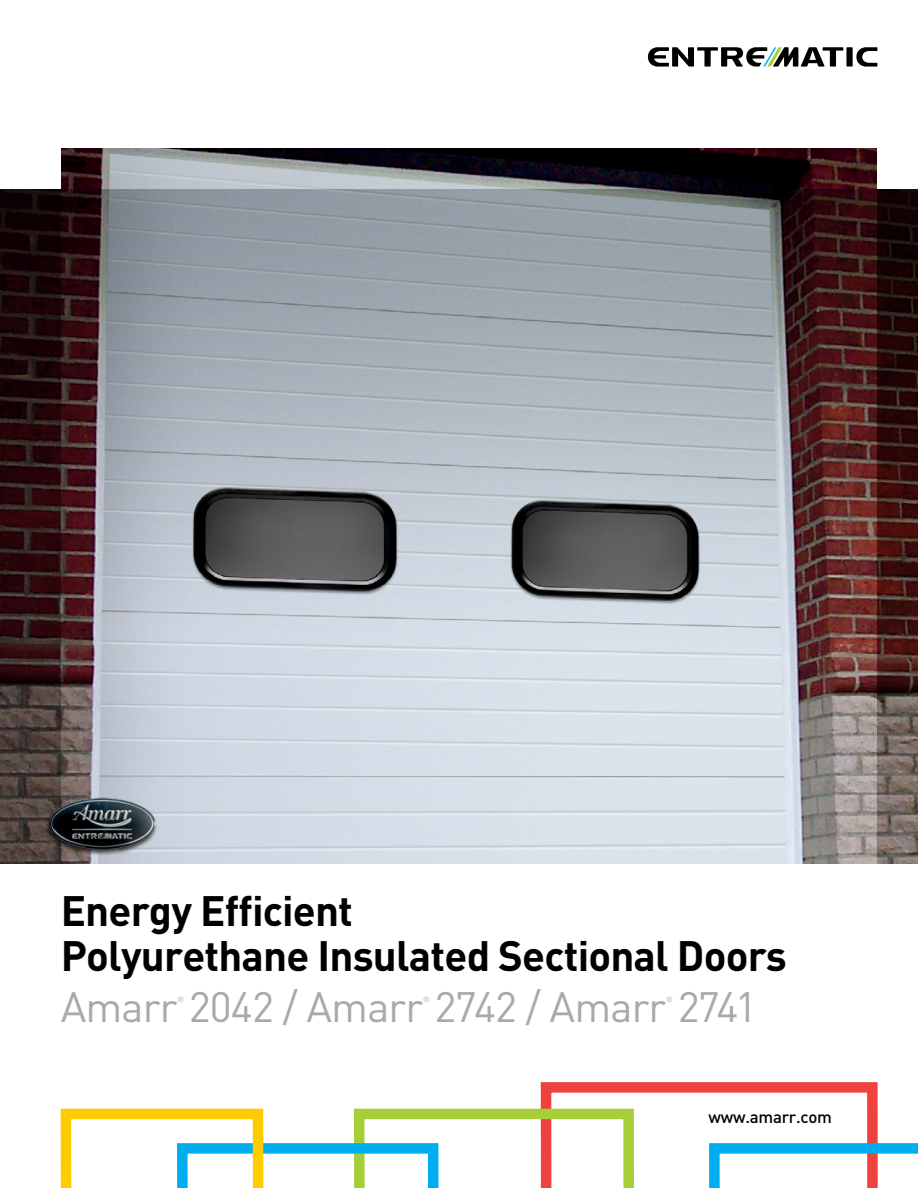
<style>
.page{position:relative;width:918px;height:1188px;background:#fff}
.page>*{position:absolute;margin:0;border:0;box-sizing:border-box;transform-origin:0 0}
.t1{font:700 42px/45px "DIN";letter-spacing:-.02em;color:#000}
.t2{font:42px "DIN";letter-spacing:-.02em;color:#a7a9ac}
.t3{font:500 16.8px "DIN";letter-spacing:-.015em;color:#000}
.t4{font:7.5px "DIN";color:#a7a9ac}
</style>
<div class="page">
<svg style="left:61px;top:1082px;width:857px;height:106px"></svg>
<svg style="left:856px;top:47px;width:21px;height:20px"></svg>
<div style="left:847px;top:47px;width:6px;height:20px;background:#000"></div>
<svg style="left:648px;top:47px;width:195px;height:20px"></svg>
<img style="left:61px;top:189px;width:817px;height:675px">
<img style="left:0;top:189px;width:61px;height:675px">
<img style="left:61px;top:148px;width:816px;height:41px">
<img style="left:878px;top:189px;width:40px;height:675px">
<img style="left:41px;top:783px;width:127px;height:81px">
<p class="t1" style="left:61px;top:886px;width:728px">Energy Efficient<br>Polyurethane Insulated Sectional Doors</p>
<p class="t2" style="left:61px;top:981px;width:698px">Amarr 2042 / Amarr 2742 / Amarr 2741</p>
<p class="t4" style="left:177px;top:995px;width:8px">®</p>
<p class="t4" style="left:423px;top:995px;width:8px">®</p>
<p class="t4" style="left:666px;top:995px;width:8px">®</p>
<p class="t3" style="left:708px;top:1106px;width:125px">www.amarr.com</p>
</div>
